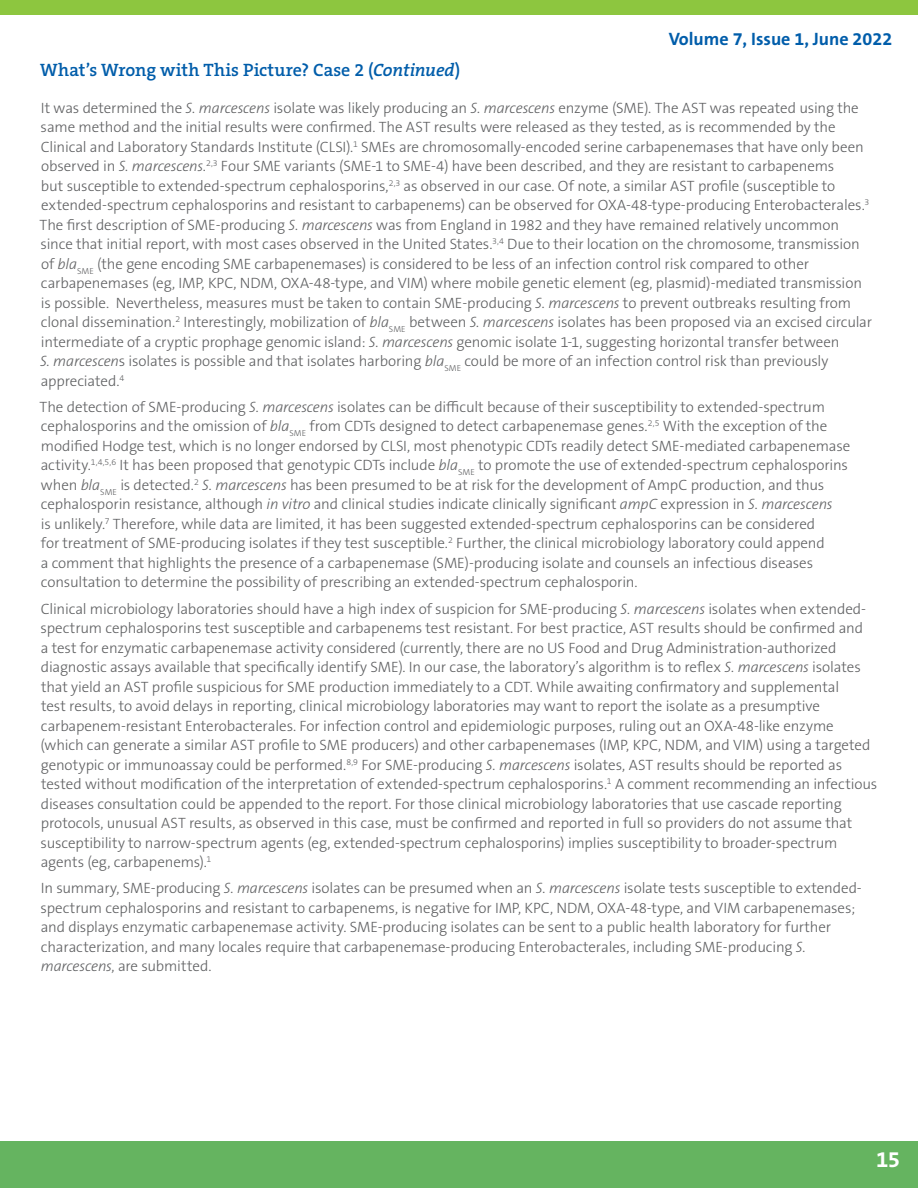
<style>
.page{position:relative;width:918px;height:1188px;background:#fff}
.page>*{position:absolute;margin:0;border:0;box-sizing:border-box;transform-origin:0 0}
.t1{font:700 22.5px "The Sans B W7";color:#fff}
.t2{font:600 18px "The Serif B W6";letter-spacing:.005em;color:#005daa}
.t3{font:700 18px "The Sans B W7";color:#005daa}
.t4{font:300 15px/19.5px "The Sans B W3";letter-spacing:-.01em;color:#5f6062}
.s1{font-style:italic}
</style>
<div class="page">
<div style="left:0;top:0;width:918px;height:15px;background:#8dc63f"></div>
<div style="left:0;top:1141px;width:918px;height:47px;background:#65b460"></div>
<p class="t2" style="left:40px;top:58px;width:422px">What’s Wrong with This Picture? Case 2 (<span class="s1">Continued</span>)</p>
<p class="t3" style="left:669px;top:27px;width:225px">Volume 7, Issue 1, June 2022</p>
<p class="t4" style="left:40px;top:98px;width:834px">It was determined the <span class="s1">S. marcescens</span> isolate was likely producing an <span class="s1">S. marcescens</span> enzyme (SME). The AST was repeated using the same method and the initial results were confirmed. The AST results were released as they tested, as is recommended by the Clinical and Laboratory Standards Institute (CLSI).<sup>1</sup> SMEs are chromosomally-encoded serine carbapenemases that have only been observed in <span class="s1">S. marcescens</span>.<sup>2,3</sup> Four SME variants (SME-1 to SME-4) have been described, and they are resistant to carbapenems<br>but susceptible to extended-spectrum cephalosporins,<sup>2,3</sup> as observed in our case. Of note, a similar AST profile (susceptible to extended-spectrum cephalosporins and resistant to carbapenems) can be observed for OXA-48-type-producing Enterobacterales.<sup>3<br></sup>The first description of SME-producing <span class="s1">S. marcescens</span> was from England in 1982 and they have remained relatively uncommon since that initial report, with most cases observed in the United States.<sup>3,4</sup> Due to their location on the chromosome, transmission of <span class="s1">bla</span><sub>SME</sub> (the gene encoding SME carbapenemases) is considered to be less of an infection control risk compared to other carbapenemases (eg, IMP, KPC, NDM, OXA-48-type, and VIM) where mobile genetic element (eg, plasmid)-mediated transmission is possible. Nevertheless, measures must be taken to contain SME-producing <span class="s1">S. marcescens</span> to prevent outbreaks resulting from clonal dissemination.<sup>2</sup> Interestingly, mobilization of <span class="s1">bla</span><sub>SME</sub> between <span class="s1">S. marcescens</span> isolates has been proposed via an excised circular intermediate of a cryptic prophage genomic island: <span class="s1">S. marcescens</span> genomic isolate 1-1, suggesting horizontal transfer between<br><span class="s1">S. marcescen</span>s isolates is possible and that isolates harboring <span class="s1">bla</span><sub>SME</sub> could be more of an infection control risk than previously appreciated.<sup>4</sup></p>
<p class="t4" style="left:40px;top:397px;width:812px">The detection of SME-producing <span class="s1">S. marcescens</span> isolates can be difficult because of their susceptibility to extended-spectrum cephalosporins and the omission of <span class="s1">bla</span><sub>SME</sub> from CDTs designed to detect carbapenemase genes.<sup>2,5</sup> With the exception of the modified Hodge test, which is no longer endorsed by CLSI, most phenotypic CDTs readily detect SME-mediated carbapenemase activity.<sup>1,4,5,6</sup> It has been proposed that genotypic CDTs include <span class="s1">bla</span><sub>SME</sub> to promote the use of extended-spectrum cephalosporins when <span class="s1">bla</span><sub>SME</sub> is detected.<sup>2</sup> <span class="s1">S. marcescens</span> has been presumed to be at risk for the development of AmpC production, and thus cephalosporin resistance, although <span class="s1">in vitro</span> and clinical studies indicate clinically significant <span class="s1">ampC</span> expression in <span class="s1">S. marcescens<br></span>is unlikely.<sup>7</sup> Therefore, while data are limited, it has been suggested extended-spectrum cephalosporins can be considered<br>for treatment of SME-producing isolates if they test susceptible.<sup>2</sup> Further, the clinical microbiology laboratory could append<br>a comment that highlights the presence of a carbapenemase (SME)-producing isolate and counsels an infectious diseases consultation to determine the possibility of prescribing an extended-spectrum cephalosporin.</p>
<p class="t4" style="left:40px;top:599px;width:838px">Clinical microbiology laboratories should have a high index of suspicion for SME-producing <span class="s1">S. marcescens</span> isolates when extended&shy;spectrum cephalosporins test susceptible and carbapenems test resistant. For best practice, AST results should be confirmed and<br>a test for enzymatic carbapenemase activity considered (currently, there are no US Food and Drug Administration-authorized diagnostic assays available that specifically identify SME). In our case, the laboratory’s algorithm is to reflex <span class="s1">S. marcescens</span> isolates that yield an AST profile suspicious for SME production immediately to a CDT. While awaiting confirmatory and supplemental<br>test results, to avoid delays in reporting, clinical microbiology laboratories may want to report the isolate as a presumptive carbapenem-resistant Enterobacterales. For infection control and epidemiologic purposes, ruling out an OXA-48-like enzyme (which can generate a similar AST profile to SME producers) and other carbapenemases (IMP, KPC, NDM, and VIM) using a targeted genotypic or immunoassay could be performed.<sup>8,9</sup> For SME-producing <span class="s1">S. marcescens</span> isolates, AST results should be reported as tested without modification of the interpretation of extended-spectrum cephalosporins.<sup>1</sup> A comment recommending an infectious diseases consultation could be appended to the report. For those clinical microbiology laboratories that use cascade reporting protocols, unusual AST results, as observed in this case, must be confirmed and reported in full so providers do not assume that susceptibility to narrow-spectrum agents (eg, extended-spectrum cephalosporins) implies susceptibility to broader-spectrum agents (eg, carbapenems).<sup>1</sup></p>
<p class="t4" style="left:41px;top:879px;width:823px">In summary, SME-producing <span class="s1">S. marcescens</span> isolates can be presumed when an <span class="s1">S. marcescens</span> isolate tests susceptible to extended&shy;spectrum cephalosporins and resistant to carbapenems, is negative for IMP, KPC, NDM, OXA-48-type, and VIM carbapenemases; and displays enzymatic carbapenemase activity. SME-producing isolates can be sent to a public health laboratory for further characterization, and many locales require that carbapenemase-producing Enterobacterales, including SME-producing <span class="s1">S. marcescens</span>, are submitted.</p>
<h1 class="t1" style="left:876px;top:1145px;width:26px">15</h1>
</div>
